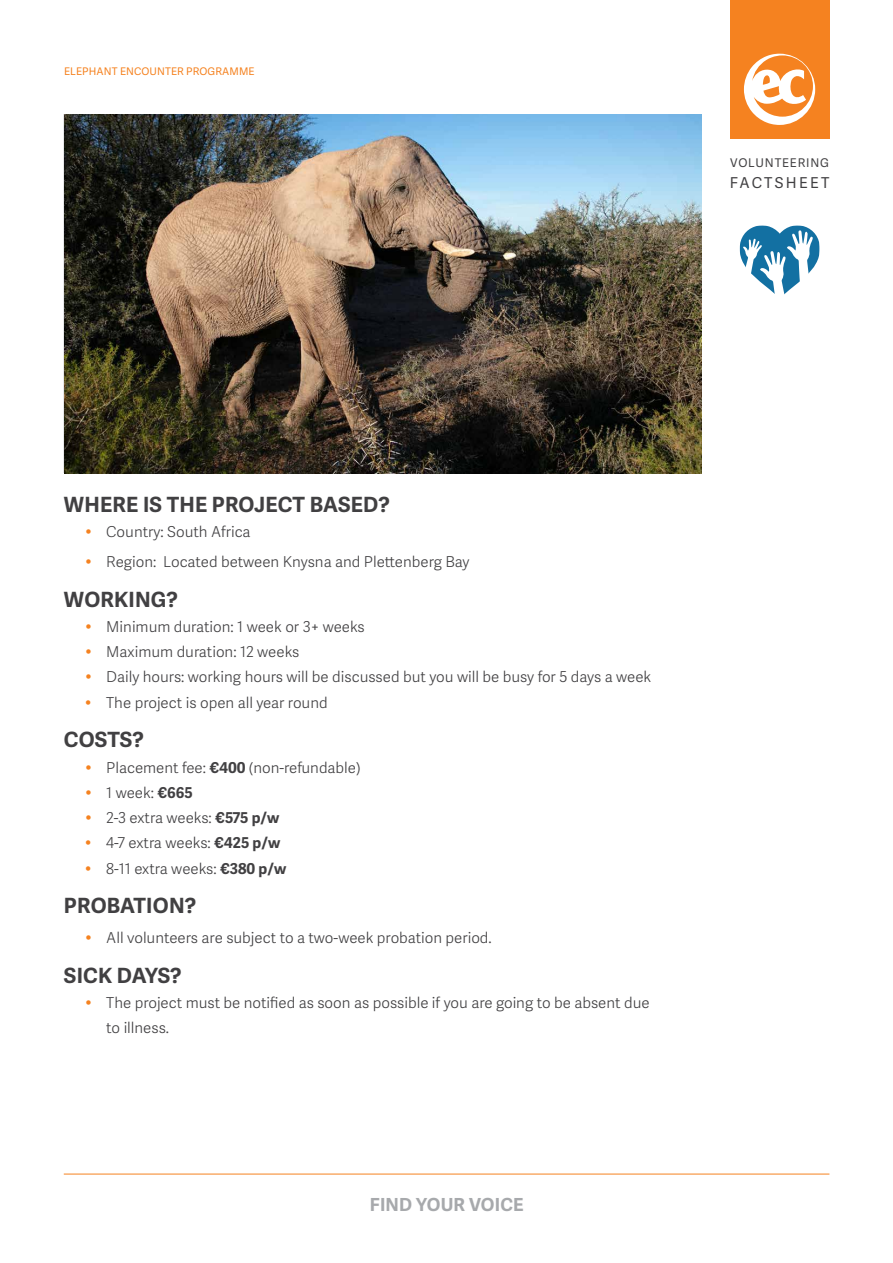
<style>
.page{position:relative;width:893px;height:1263px;background:#fff}
.page>*{position:absolute;margin:0;border:0;box-sizing:border-box;transform-origin:0 0}
.t1{font:700 21px "Adelle Sans";letter-spacing:.01em;color:#414042}
.t2{font:700 18px "Adelle Sans";letter-spacing:.01em;color:#a7a9ac}
.t3{font:300 15px/25.2px "Adelle Sans";color:#414042}
.t4{font:15px "Adelle Sans";letter-spacing:.155em;color:#414042}
.t5{font:12px "Adelle Sans";letter-spacing:.07em;color:#414042}
.t6{font:10.5px "Adelle Sans";letter-spacing:.01em;color:#f58220}
.s1{font-weight:700}
</style>
<div class="page">
<img style="left:64px;top:115px;width:638px;height:358px">
<hr style="left:64px;top:1174px;width:765px;height:1px;background:#f58220">
<div style="left:730px;top:0;width:99px;height:139px;background:#f58220"></div>
<svg style="left:744px;top:54px;width:71px;height:71px"></svg>
<svg style="left:740px;top:225px;width:79px;height:70px"></svg>
<p class="t6" style="left:64px;top:65px;width:192px">ELEPHANT ENCOUNTER PROGRAMME</p>
<p class="t5" style="left:730px;top:155px;width:100px">VOLUNTEERING</p>
<p class="t4" style="left:730px;top:174px;width:101px">FACTSHEET</p>
<h1 class="t1" style="left:64px;top:492px;width:327px">WHERE IS THE PROJECT BASED?</h1>
<p class="t3" style="left:106px;top:518px;width:365px;line-height:29.4px">Country: South Africa<br>Region: Located between Knysna and Plettenberg Bay</p>
<h1 class="t1" style="left:64px;top:586px;width:115px">WORKING?</h1>
<p class="t3" style="left:106px;top:614px;width:547px">Minimum duration: 1 week or 3+ weeks<br>Maximum duration: 12 weeks<br>Daily hours: working hours will be discussed but you will be busy for 5 days a week The project is open all year round</p>
<h1 class="t1" style="left:64px;top:727px;width:81px">COSTS?</h1>
<p class="t3" style="left:106px;top:755px;width:256px">Placement fee: <span class="s1">€400</span> (non-refundable)<br>1 week: <span class="s1">€665<br></span>2-3 extra weeks: <span class="s1">€575 p/w<br></span>4-7 extra weeks: <span class="s1">€425 p/w<br></span>8-11 extra weeks: <span class="s1">€380 p/w</span></p>
<h1 class="t1" style="left:64px;top:893px;width:134px">PROBATION?</h1>
<p class="t3" style="left:106px;top:925px;width:387px">All volunteers are subject to a two-week probation period.</p>
<h1 class="t1" style="left:64px;top:962px;width:119px">SICK DAYS?</h1>
<p class="t3" style="left:106px;top:990px;width:545px">The project must be notified as soon as possible if you are going to be absent due to illness.</p>
<p class="t2" style="left:370px;top:1194px;width:155px">FIND YOUR VOICE</p>
</div>
